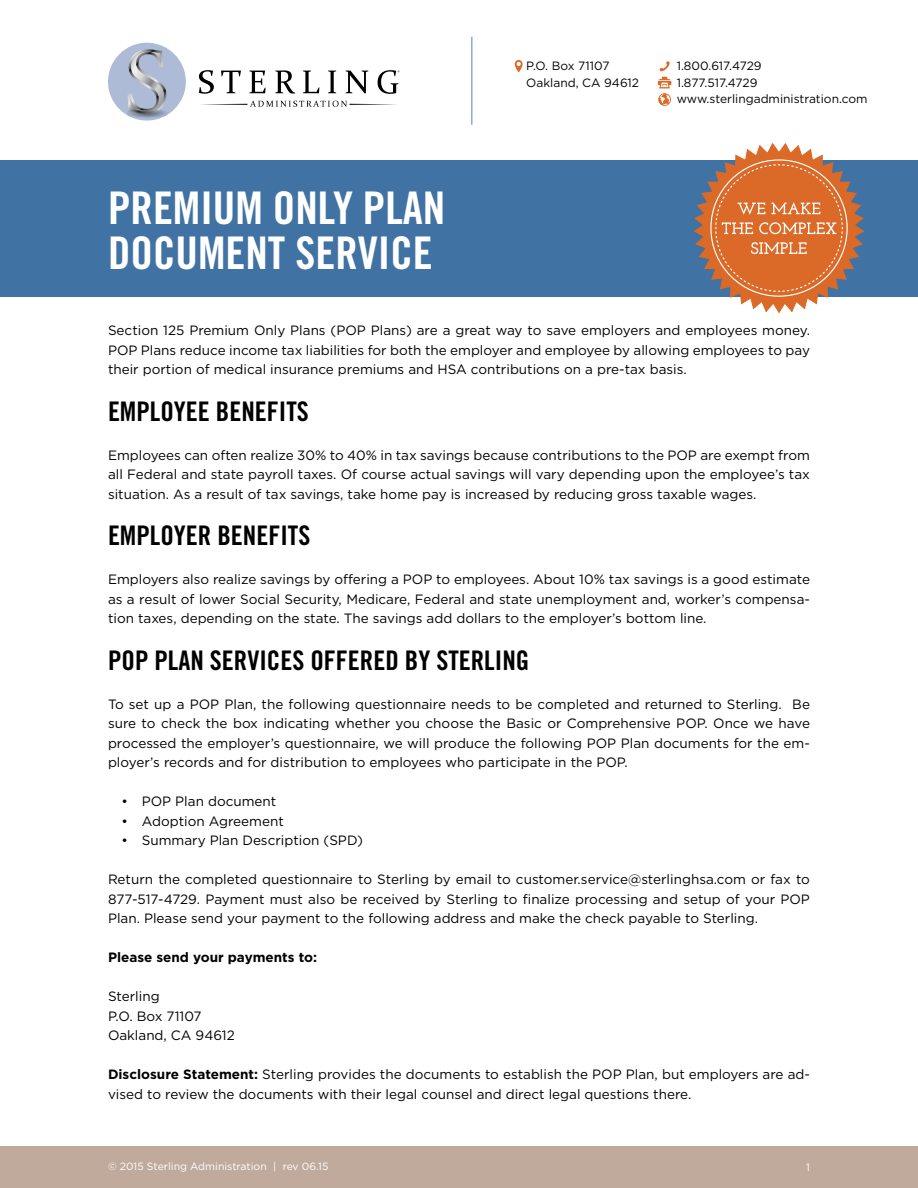
<style>
.page{position:relative;width:918px;height:1188px;background:#fff}
.page>*{position:absolute;margin:0;border:0;box-sizing:border-box;transform-origin:0 0}
.t1{font:45px/45px "Trade Gothic Bold Cond Twenty";color:#fff}
.t2{font:27px "Trade Gothic Bold Cond Twenty";color:#000}
.t3{font:13.5px/19.5px "Gotham";color:#000;text-align:justify}
.t4{font:700 13.5px "Gotham";color:#000}
.t5{font:12px/16.5px "Gotham";color:#000}
.t6{font:10.5px "Gotham";color:#fff}
.s1{font-weight:700}
</style>
<div class="page">
<div style="left:0;top:161px;width:918px;height:136px;background:#4072a3"></div>
<svg style="left:693px;top:143px;width:172px;height:171px"></svg>
<div style="left:0;top:1146px;width:918px;height:42px;background:#c0aa9b"></div>
<svg style="left:658px;top:61px;width:13px;height:45px"></svg>
<hr style="left:471px;top:37px;width:2px;height:88px;background:#90acc6">
<svg style="left:515px;top:60px;width:8px;height:13px"></svg>
<svg style="left:199px;top:70px;width:15px;height:24px"></svg>
<svg style="left:221px;top:71px;width:20px;height:22px"></svg>
<svg style="left:249px;top:71px;width:17px;height:22px"></svg>
<svg style="left:275px;top:70px;width:20px;height:24px"></svg>
<svg style="left:303px;top:71px;width:16px;height:22px"></svg>
<svg style="left:328px;top:71px;width:8px;height:22px"></svg>
<svg style="left:346px;top:71px;width:22px;height:22px"></svg>
<svg style="left:200px;top:101px;width:197px;height:6px"></svg>
<div style="left:108px;top:43px;width:78px;height:78px;background:#aebbd6;border-radius:50%"></div>
<svg style="left:126px;top:49px;width:42px;height:67px"></svg>
<svg style="left:378px;top:70px;width:21px;height:24px"></svg>
<img style="left:128px;top:109px;width:38px;height:9px">
<h1 class="t1" style="left:108px;top:185px;width:339px">PREMIUM ONLY PLAN<br>DOCUMENT SERVICE</h1>
<p class="t5" style="left:526px;top:58px;width:114px">P.O. Box 71107<br>Oakland, CA 94612</p>
<p class="t5" style="left:677px;top:58px;width:192px">1.800.617.4729<br>1.877.517.4729 www.sterlingadministration.com</p>
<p class="t3" style="left:108px;top:321px;width:704px">Section 125 Premium Only Plans (POP Plans) are a great way to save employers and employees money.<br>POP Plans reduce income tax liabilities for both the employer and employee by allowing employees to pay their portion of medical insurance premiums and HSA contributions on a pre-tax basis.</p>
<h2 class="t2" style="left:108px;top:395px;width:202px">EMPLOYEE BENEFITS</h2>
<p class="t3" style="left:108px;top:445px;width:704px">Employees can often realize 30% to 40% in tax savings because contributions to the POP are exempt from all Federal and state payroll taxes. Of course actual savings will vary depending upon the employee’s tax situation. As a result of tax savings, take home pay is increased by reducing gross taxable wages.</p>
<h2 class="t2" style="left:108px;top:519px;width:204px">EMPLOYER BENEFITS</h2>
<p class="t3" style="left:108px;top:570px;width:704px">Employers also realize savings by offering a POP to employees. About 10% tax savings is a good estimate as a result of lower Social Security, Medicare, Federal and state unemployment and, worker’s compensa&shy;tion taxes, depending on the state. The savings add dollars to the employer’s bottom line.</p>
<h2 class="t2" style="left:108px;top:644px;width:423px">POP PLAN SERVICES OFFERED BY STERLING</h2>
<p class="t3" style="left:108px;top:694px;width:704px">To set up a POP Plan, the following questionnaire needs to be completed and returned to Sterling. Be sure to check the box indicating whether you choose the Basic or Comprehensive POP. Once we have processed the employer’s questionnaire, we will produce the following POP Plan documents for the em&shy;ployer’s records and for distribution to employees who participate in the POP.</p>
<p class="t3" style="left:122px;top:791px;width:156px">• POP Plan document</p>
<p class="t3" style="left:122px;top:811px;width:164px">• Adoption Agreement</p>
<p class="t3" style="left:122px;top:830px;width:243px">• Summary Plan Description (SPD)</p>
<p class="t3" style="left:108px;top:869px;width:704px">Return the completed questionnaire to Sterling by email to customer.service@sterlinghsa.com or fax to 877-517-4729. Payment must also be received by Sterling to finalize processing and setup of your POP Plan. Please send your payment to the following address and make the check payable to Sterling.</p>
<p class="t4" style="left:108px;top:950px;width:211px">Please send your payments to:</p>
<p class="t3" style="left:108px;top:986px;width:128px;text-align:left">Sterling<br>P.O. Box 71107<br>Oakland, CA 94612</p>
<p class="t3" style="left:108px;top:1064px;width:704px"><span class="s1">Disclosure Statement:</span> Sterling provides the documents to establish the POP Plan, but employers are ad&shy;vised to review the documents with their legal counsel and direct legal questions there.</p>
<p class="t6" style="left:108px;top:1161px;width:222px">© 2015 Sterling Administration | rev 06.15</p>
<p class="t6" style="left:806px;top:1162px;width:5px">1</p>
</div>
